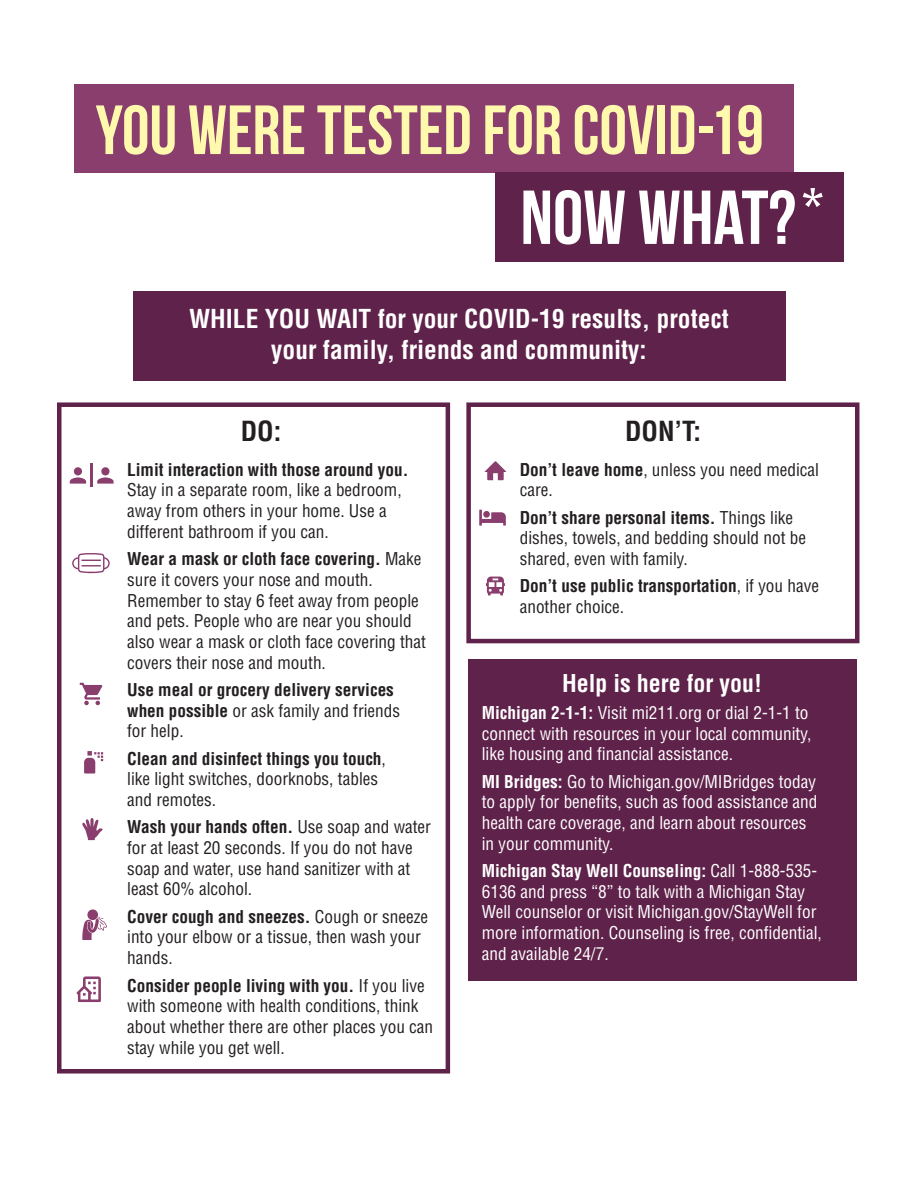
<style>
.page{position:relative;width:918px;height:1188px;background:#fff}
.page>*{position:absolute;margin:0;border:0;box-sizing:border-box;transform-origin:0 0}
.New_Paragraph_Style{font:76.2px "Bebas Neue";color:#fff}
.New_Paragraph_Style-2{font:69.45px "Bebas Neue";color:#fff9ae}
.New_Paragraph_Style-3{font:51px "Bebas Neue";color:#fff}
.body_bopy{font:700 condensed 27px "Helvetica LT Std";color:#231f20}
.body_bopy-2{font:700 condensed 25.5px/30.6px "Helvetica LT Std";color:#fff;text-align:center}
.body_bopy-3{font:700 condensed 24px "Helvetica LT Std";color:#fff}
.body_bopy-4{font:condensed 17.25px/20.7px "Helvetica LT Std";color:#231f20}
.body_bopy-5{font:condensed 17.25px/20.7px "Helvetica LT Std";color:#fff}
.body_bopy-6{font:700 condensed 17.25px/20.7px "Helvetica LT Std";color:#231f20}
.s1{font-weight:700}
.s2{font-weight:400}
</style>
<div class="page">
<div style="left:75px;top:84px;width:719px;height:88px;background:#893e6e"></div>
<svg style="left:485px;top:461px;width:21px;height:19px"></svg>
<div style="left:133px;top:291px;width:652px;height:90px;background:#5f224a"></div>
<svg style="left:479px;top:510px;width:27px;height:16px"></svg>
<div style="left:57px;top:402px;width:393px;height:672px;border:4px solid #5f224a"></div>
<div style="left:466px;top:402px;width:394px;height:241px;border:4px solid #5f224a"></div>
<div style="left:469px;top:659px;width:388px;height:321px;background:#5f224a"></div>
<svg style="left:486px;top:577px;width:19px;height:19px"></svg>
<svg style="left:97px;top:467px;width:17px;height:17px"></svg>
<svg style="left:70px;top:467px;width:16px;height:17px"></svg>
<hr style="left:90px;top:463px;width:3px;height:23px;background:#893e6e">
<svg style="left:72px;top:553px;width:38px;height:20px"></svg>
<svg style="left:80px;top:683px;width:22px;height:22px"></svg>
<svg style="left:82px;top:818px;width:21px;height:22px"></svg>
<svg style="left:77px;top:976px;width:24px;height:26px"></svg>
<div style="left:87px;top:909px;width:11px;height:11px;background:#893e6e;border-radius:50%"></div>
<svg style="left:82px;top:917px;width:25px;height:23px"></svg>
<svg style="left:84px;top:751px;width:19px;height:23px"></svg>
<div style="left:495px;top:172px;width:348px;height:90px;background:#5f224a"></div>
<p class="New_Paragraph_Style-2" style="left:96px;top:92px;width:670px">YOU WERE TESTED FOR COVID-19</p>
<p class="New_Paragraph_Style" style="left:520px;top:176px;width:277px">NOW WHAT?</p>
<p class="New_Paragraph_Style-3" style="left:803px;top:178px;width:22px">*</p>
<p class="body_bopy-2" style="left:189px;top:304px;width:541px">WHILE YOU WAIT for your COVID-19 results, protect your family, friends and community:</p>
<p class="body_bopy" style="left:241px;top:415px;width:42px">DO:</p>
<p class="body_bopy-4" style="left:127px;top:459px;width:283px"><span class="s1">Limit interaction with those around you.<br></span>Stay in a separate room, like a bedroom, away from others in your home. Use a different bathroom if you can.</p>
<p class="body_bopy-4" style="left:127px;top:548px;width:300px"><span class="s1">Wear a mask or cloth face covering.</span> Make sure it covers your nose and mouth.<br>Remember to stay 6 feet away from people and pets. People who are near you should also wear a mask or cloth face covering that covers their nose and mouth.</p>
<p class="body_bopy-6" style="left:127px;top:679px;width:275px">Use meal or grocery delivery services when possible <span class="s2">or ask family and friends for help.</span></p>
<p class="body_bopy-4" style="left:127px;top:748px;width:260px"><span class="s1">Clean and disinfect things you touch</span>, like light switches, doorknobs, tables and remotes.</p>
<p class="body_bopy-4" style="left:127px;top:817px;width:305px"><span class="s1">Wash your hands often.</span> Use soap and water for at least 20 seconds. If you do not have soap and water, use hand sanitizer with at least 60% alcohol.</p>
<p class="body_bopy-4" style="left:127px;top:906px;width:302px"><span class="s1">Cover cough and sneezes.</span> Cough or sneeze into your elbow or a tissue, then wash your hands.</p>
<p class="body_bopy-4" style="left:127px;top:975px;width:308px"><span class="s1">Consider people living with you.</span> If you live with someone with health conditions, think about whether there are other places you can stay while you get well.</p>
<p class="body_bopy" style="left:625px;top:415px;width:78px">DON’T:</p>
<p class="body_bopy-4" style="left:520px;top:459px;width:301px"><span class="s1">Don’t leave home</span>, unless you need medical care.</p>
<p class="body_bopy-4" style="left:520px;top:507px;width:288px"><span class="s1">Don’t share personal items.</span> Things like dishes, towels, and bedding should not be shared, even with family.</p>
<p class="body_bopy-6" style="left:520px;top:576px;width:301px">Don’t use public transportation<span class="s2">, if you have another choice.</span></p>
<p class="body_bopy-3" style="left:562px;top:668px;width:201px">Help is here for you!</p>
<p class="body_bopy-5" style="left:482px;top:702px;width:331px"><span class="s1">Michigan 2-1-1:</span> Visit mi211.org or dial 2-1-1 to connect with resources in your local community, like housing and financial assistance.</p>
<p class="body_bopy-5" style="left:482px;top:771px;width:337px"><span class="s1">MI Bridges:</span> Go to Michigan.gov/MIBridges today to apply for benefits, such as food assistance and health care coverage, and learn about resources in your community.</p>
<p class="body_bopy-5" style="left:482px;top:860px;width:342px"><span class="s1">Michigan Stay Well Counseling:</span> Call 1-888-535- 6136 and press “8” to talk with a Michigan Stay Well counselor or visit Michigan.gov/StayWell for more information. Counseling is free, confidential, and available 24/7.</p>
</div>
